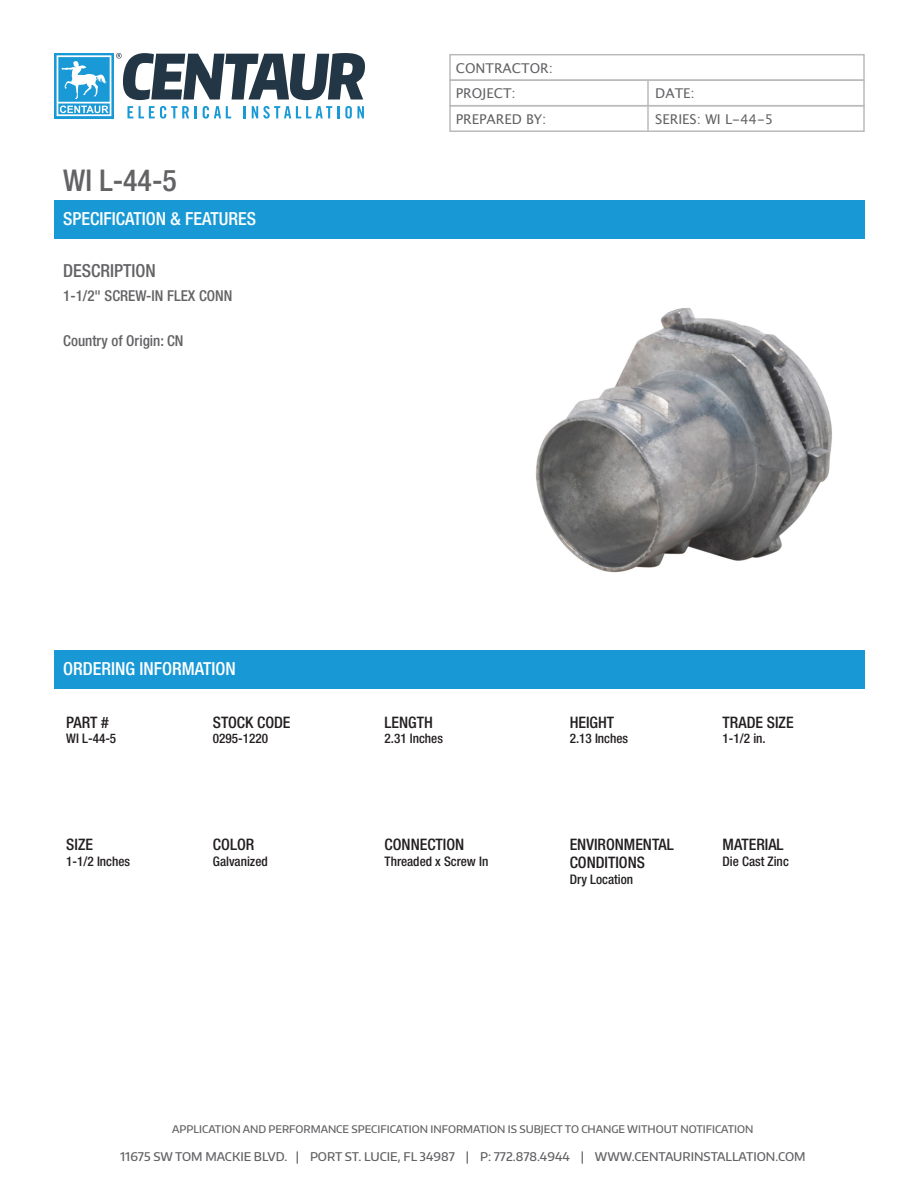
<style>
.page{position:relative;width:918px;height:1188px;background:#fff}
.page>*{position:absolute;margin:0;border:0;box-sizing:border-box;transform-origin:0 0}
.t1{font:500 condensed 30px "Helvetica Neue";color:#636366}
.t2{font:500 condensed 18px "Helvetica Neue";color:#fff}
.t3{font:500 condensed 18px "Helvetica Neue";color:#636366}
.t4{font:500 condensed 15.9px/18px "Helvetica Neue";color:#231f20}
.t5{font:500 condensed 15px "Helvetica Neue";color:#636366}
.t6{font:13.5px "Lucida Grande";color:#636366}
.t7{font:500 condensed 13.2px "Helvetica Neue";color:#231f20}
.t8{font:500 12px "Encode Sans Normal";color:#636366}
.t9{font:500 10.5px "Encode Sans Normal";color:#636366}
</style>
<div class="page">
<svg style="left:54px;top:53px;width:3px;height:65px"></svg>
<svg style="left:57px;top:53px;width:308px;height:65px"></svg>
<div style="left:449px;top:54px;width:416px;height:27px;border:2px solid #babbbb"></div>
<div style="left:449px;top:79px;width:416px;height:27px;border:2px solid #babbbb"></div>
<hr style="left:647px;top:80px;width:2px;height:25px;background:#babbbb">
<div style="left:449px;top:105px;width:416px;height:27px;border:2px solid #babbbb"></div>
<hr style="left:647px;top:106px;width:2px;height:24px;background:#babbbb">
<div style="left:54px;top:200px;width:811px;height:39px;background:#1899d6"></div>
<div style="left:54px;top:650px;width:811px;height:39px;background:#1899d6"></div>
<img style="left:536px;top:307px;width:296px;height:266px">
<p class="t1" style="left:63px;top:163px;width:115px">WI L-44-5</p>
<p class="t2" style="left:63px;top:208px;width:195px">SPECIFICATION &amp; FEATURES</p>
<p class="t3" style="left:63px;top:260px;width:94px">DESCRIPTION</p>
<p class="t5" style="left:63px;top:286px;width:171px">1-1/2" SCREW-IN FLEX CONN</p>
<p class="t5" style="left:63px;top:331px;width:122px">Country of Origin: CN</p>
<p class="t6" style="left:456px;top:60px;width:99px">CONTRACTOR:</p>
<p class="t6" style="left:456px;top:86px;width:62px">PROJECT:</p>
<p class="t6" style="left:655px;top:86px;width:41px">DATE:</p>
<p class="t6" style="left:456px;top:111px;width:92px">PREPARED BY:</p>
<p class="t6" style="left:655px;top:111px;width:120px">SERIES: WI L-44-5</p>
<p class="t2" style="left:63px;top:658px;width:174px">ORDERING INFORMATION</p>
<p class="t4" style="left:66px;top:713px;width:44px">PART #</p>
<p class="t7" style="left:66px;top:731px;width:52px">WI L-44-5</p>
<p class="t4" style="left:213px;top:713px;width:79px">STOCK CODE</p>
<p class="t7" style="left:213px;top:731px;width:57px">0295-1220</p>
<p class="t4" style="left:385px;top:713px;width:50px">LENGTH</p>
<p class="t7" style="left:385px;top:731px;width:60px">2.31 Inches</p>
<p class="t4" style="left:570px;top:713px;width:46px">HEIGHT</p>
<p class="t7" style="left:570px;top:731px;width:60px">2.13 Inches</p>
<p class="t4" style="left:723px;top:713px;width:72px">TRADE SIZE</p>
<p class="t7" style="left:723px;top:731px;width:45px">1-1/2 in.</p>
<p class="t4" style="left:66px;top:836px;width:28px">SIZE</p>
<p class="t7" style="left:66px;top:854px;width:65px">1-1/2 Inches</p>
<p class="t4" style="left:213px;top:836px;width:43px">COLOR</p>
<p class="t7" style="left:213px;top:854px;width:56px">Galvanized</p>
<p class="t4" style="left:385px;top:836px;width:81px">CONNECTION</p>
<p class="t7" style="left:385px;top:854px;width:105px">Threaded x Screw In</p>
<p class="t4" style="left:570px;top:836px;width:106px">ENVIRONMENTAL<br>CONDITIONS</p>
<p class="t7" style="left:570px;top:872px;width:65px">Dry Location</p>
<p class="t4" style="left:723px;top:836px;width:63px">MATERIAL</p>
<p class="t7" style="left:723px;top:854px;width:68px">Die Cast Zinc</p>
<p class="t9" style="left:172px;top:1122px;width:583px">APPLICATION AND PERFORMANCE SPECIFICATION INFORMATION IS SUBJECT TO CHANGE WITHOUT NOTIFICATION</p>
<p class="t8" style="left:120px;top:1149px;width:687px">11675 SW TOM MACKIE BLVD. | PORT ST. LUCIE, FL 34987 | P: 772.878.4944 | WWW.CENTAURINSTALLATION.COM</p>
</div>
